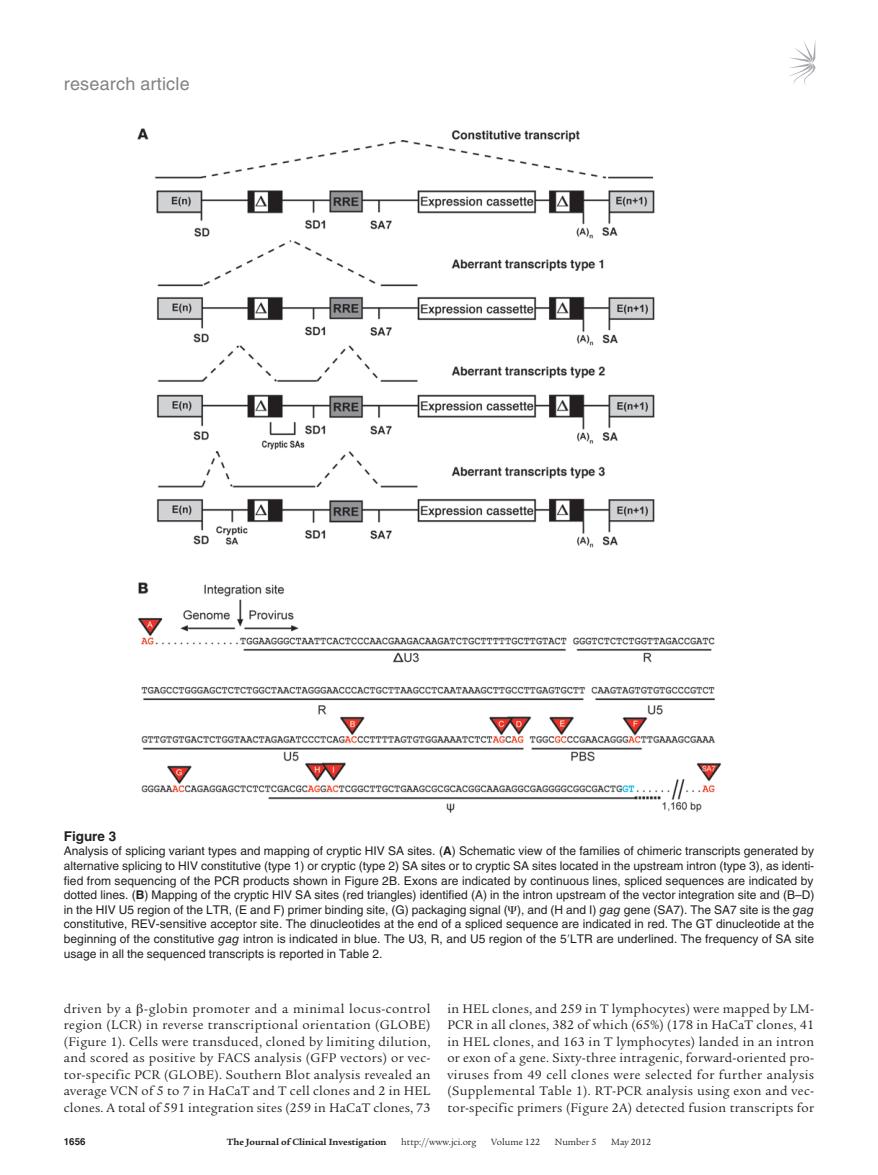
<style>
.page{position:relative;width:878px;height:1175px;background:#fff}
.page>*{position:absolute;margin:0;border:0;box-sizing:border-box;transform-origin:0 0}
.t1{font:18px "Helvetica LT Std";letter-spacing:.01em;color:#808285}
.t2{font:13.5px/16.5px "Legacy Serif Std";letter-spacing:.015em;color:#231f20;text-align:justify}
.t3{font:700 13.5px "Helvetica LT Std";color:#231f20}
.t4{font:12px/14.7px "Helvetica LT Std";color:#231f20;text-align:justify}
.t5{font:9.75px "Legacy Serif Std";color:#231f20}
.t6{font:700 9.75px "Legacy Serif Std";color:#231f20}
.t7{font:700 9.75px "Helvetica LT Std";color:#231f20}
.s1{font-weight:700}
.s2{font-style:italic}
</style>
<div class="page">
<svg style="left:789px;top:42px;width:26px;height:43px"></svg>
<img style="left:137px;top:128px;width:585px;height:685px">
<h1 class="t1" style="left:64px;top:73px;width:127px">research article</h1>
<p class="t3" style="left:64px;top:827px;width:54px">Figure 3</p>
<p class="t4" style="left:64px;top:843px;width:752px">Analysis of splicing variant types and mapping of cryptic HIV SA sites. (<span class="s1">A</span>) Schematic view of the families of chimeric transcripts generated by alternative splicing to HIV constitutive (type 1) or cryptic (type 2) SA sites or to cryptic SA sites located in the upstream intron (type 3), as identi&shy;fied from sequencing of the PCR products shown in Figure 2B. Exons are indicated by continuous lines, spliced sequences are indicated by dotted lines. (<span class="s1">B</span>) Mapping of the cryptic HIV SA sites (red triangles) identified (A) in the intron upstream of the vector integration site and (B–D) in the HIV U5 region of the LTR, (E and F) primer binding site, (G) packaging signal ( ), and (H and I) <span class="s2">gag</span> gene (SA7). The SA7 site is the <span class="s2">gag </span>constitutive, REV-sensitive acceptor site. The dinucleotides at the end of a spliced sequence are indicated in red. The GT dinucleotide at the beginning of the constitutive <span class="s2">gag</span> intron is indicated in blue. The U3, R, and U5 region of the 5 LTR are underlined. The frequency of SA site usage in all the sequenced transcripts is reported in Table 2.</p>
<p class="t2" style="left:64px;top:1000px;width:368px">driven by a -globin promoter and a minimal locus-control region (LCR) in reverse transcriptional orientation (GLOBE) (Figure 1). Cells were transduced, cloned by limiting dilution, and scored as positive by FACS analysis (GFP vectors) or vec&shy;tor-specific PCR (GLOBE). Southern Blot analysis revealed an average VCN of 5 to 7 in HaCaT and T cell clones and 2 in HEL clones. A total of 591 integration sites (259 in HaCaT clones, 73</p>
<p class="t2" style="left:447px;top:1000px;width:368px">in HEL clones, and 259 in T lymphocytes) were mapped by LM-PCR in all clones, 382 of which (65%) (178 in HaCaT clones, 41 in HEL clones, and 163 in T lymphocytes) landed in an intron or exon of a gene. Sixty-three intragenic, forward-oriented pro&shy;viruses from 49 cell clones were selected for further analysis (Supplemental Table 1). RT-PCR analysis using exon and vec&shy;tor-specific primers (Figure 2A) detected fusion transcripts for</p>
<p class="t7" style="left:64px;top:1135px;width:23px">1656</p>
<p class="t6" style="left:227px;top:1135px;width:161px">The Journal of Clinical Investigation</p>
<p class="t5" style="left:401px;top:1136px;width:77px">http://www.jci.org</p>
<p class="t5" style="left:491px;top:1136px;width:50px">Volume 122</p>
<p class="t5" style="left:555px;top:1136px;width:43px">Number 5</p>
<p class="t5" style="left:611px;top:1136px;width:41px">May 2012</p>
</div>
